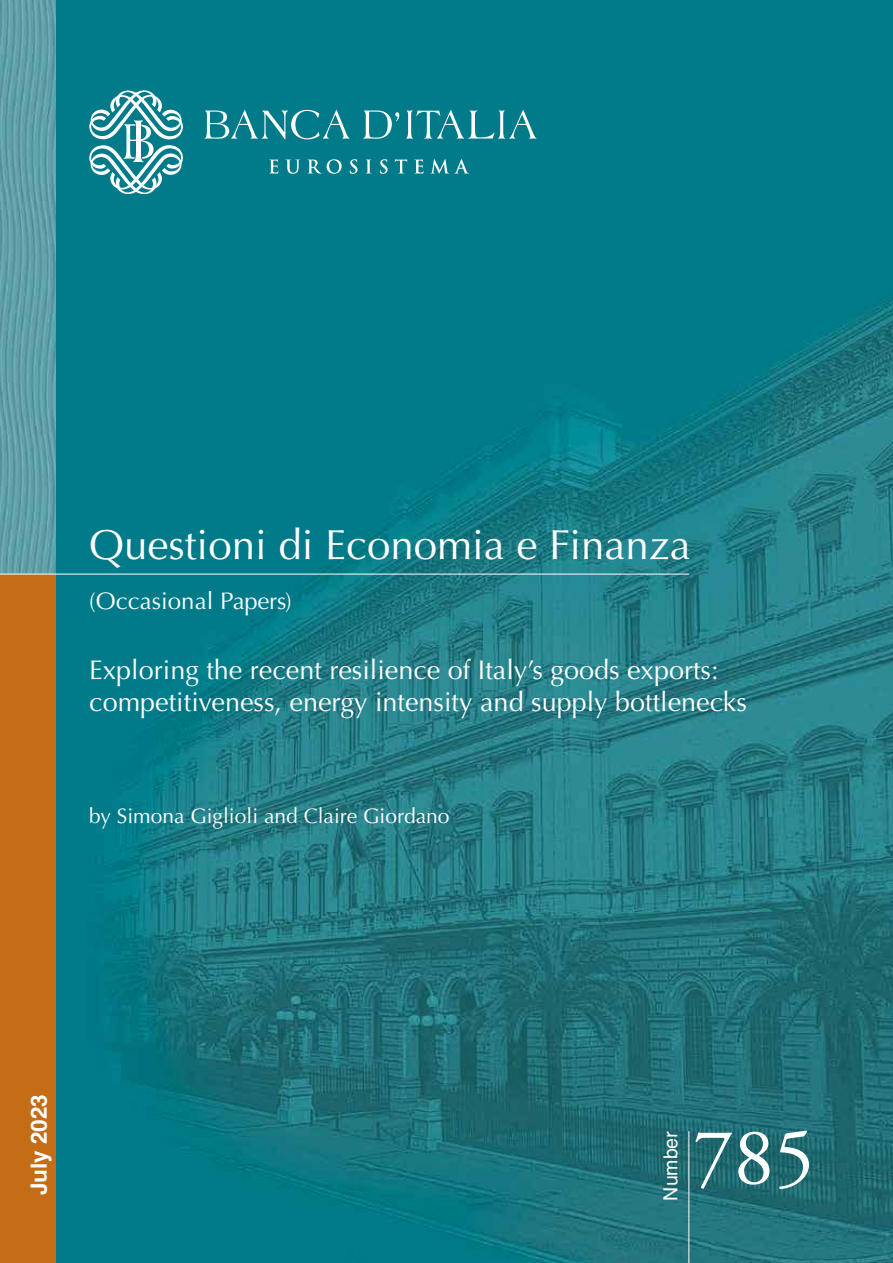
<style>
.page{position:relative;width:893px;height:1263px;background:#fff}
.page>*{position:absolute;margin:0;border:0;box-sizing:border-box;transform-origin:0 0}
.t1{font:81px "Adobe Garamond Pro";color:#fff}
.t2{font:42px "Optima LT Std";color:#fff}
.t3{font:27px/32.4px "Optima LT Std";color:#fff}
.t4{font:24px "Optima LT Std";color:#fff}
.t5{font:700 22.5px "Helvetica LT Std";color:#fff}
.t6{font:21px "Optima LT Std";color:#fff}
.t7{font:19.5px "Helvetica LT Std";color:#fff}
</style>
<div class="page">
<img style="left:55px;top:0;width:838px;height:1263px">
<svg style="left:89px;top:90px;width:94px;height:104px"></svg>
<div style="left:136px;top:122px;width:5px;height:37px;background:#fff"></div>
<svg style="left:204px;top:110px;width:146px;height:29px;background:#3495a1"></svg>
<svg style="left:363px;top:111px;width:36px;height:28px"></svg>
<svg style="left:406px;top:110px;width:130px;height:29px;background:#3395a1"></svg>
<svg style="left:269px;top:159px;width:9px;height:15px"></svg>
<svg style="left:285px;top:160px;width:15px;height:14px"></svg>
<svg style="left:307px;top:159px;width:35px;height:15px"></svg>
<svg style="left:350px;top:159px;width:7px;height:15px"></svg>
<svg style="left:366px;top:160px;width:6px;height:13px"></svg>
<svg style="left:380px;top:159px;width:8px;height:15px"></svg>
<svg style="left:395px;top:159px;width:12px;height:14px"></svg>
<svg style="left:414px;top:159px;width:10px;height:15px"></svg>
<svg style="left:430px;top:159px;width:39px;height:14px"></svg>
<img style="left:0;top:0;width:55px;height:574px">
<div style="left:0;top:574px;width:55px;height:689px;background:#c46d15"></div>
<hr style="left:0;top:574px;width:689px;height:1px;background:#fff">
<hr style="left:688px;top:1131px;width:1px;height:132px;background:#fff">
<h2 class="t2" style="left:89px;top:521px;width:603px">Questioni di Economia e Finanza</h2>
<p class="t4" style="left:89px;top:587px;width:204px">(Occasional Papers)</p>
<p class="t3" style="left:89px;top:654px;width:659px">Exploring the recent resilience of Italy’s goods exports: competitiveness, energy intensity and supply bottlenecks</p>
<p class="t6" style="left:89px;top:804px;width:362px">by Simona Giglioli and Claire Giordano</p>
<p class="t5" style="left:25px;top:1195px;width:102px;rotate:-90deg">July 2023</p>
<p class="t7" style="left:659px;top:1200px;width:71px;rotate:-90deg">Number</p>
<h1 class="t1" style="left:693px;top:1109px;width:123px">785</h1>
</div>
